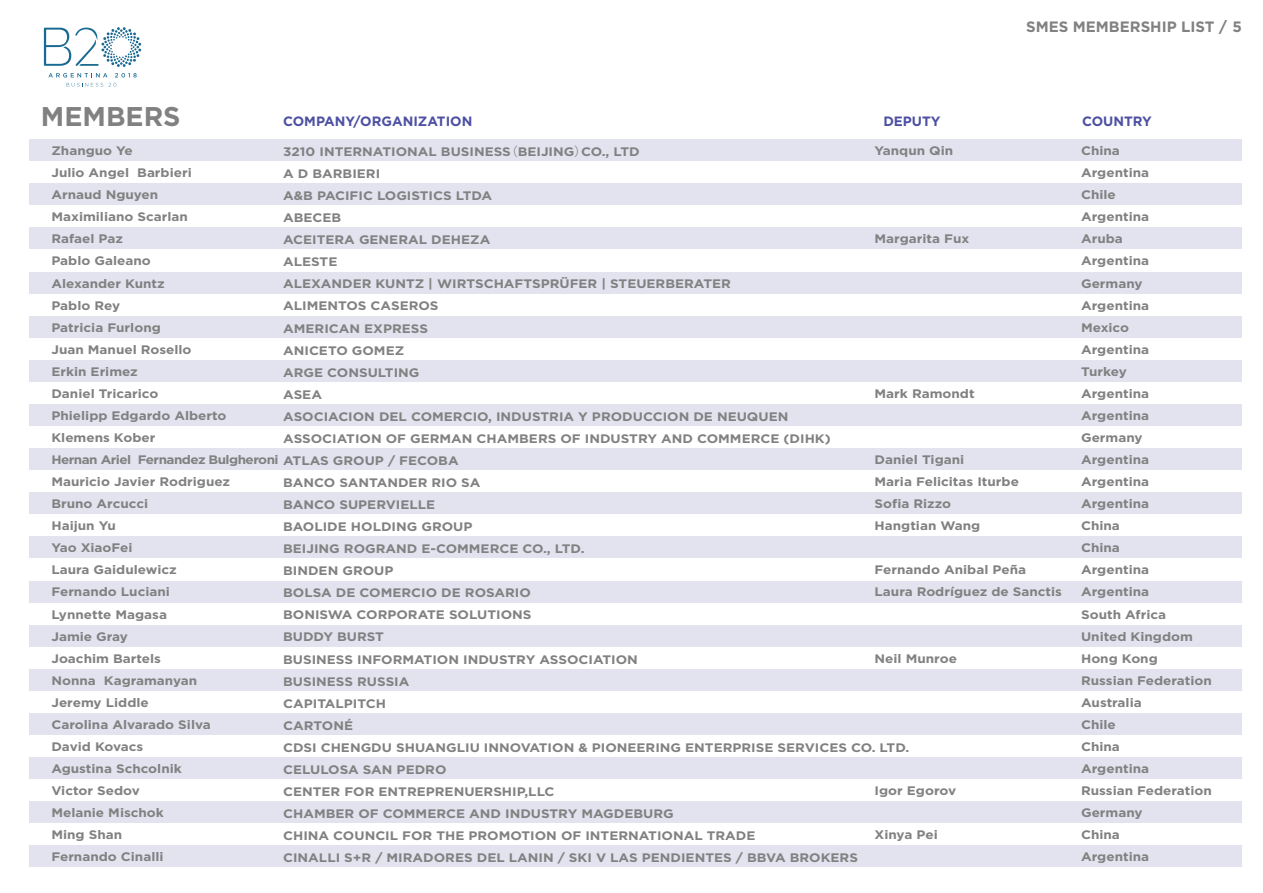
<style>
.page{position:relative;width:1263px;height:893px;background:#fff}
.page>*{position:absolute;margin:0;border:0;box-sizing:border-box;transform-origin:0 0}
.t1{font:700 27px "Gotham";color:#808180}
.t2{font:700 15px "Gotham";color:#808180}
.t3{font:700 13.5px "Gotham";color:#4d50a2}
.t4{font:700 12.3px/22px "Gotham";color:#808180;scale:1.1 1}
.s1{font-family:"Koz Go Pr 6 N";font-weight:400}
</style>
<div class="page">
<svg style="left:44px;top:27px;width:97px;height:40px"></svg>
<svg style="left:48px;top:73px;width:89px;height:14px"></svg>
<div style="left:29px;top:139px;width:1212px;height:22px;background:#e3e3f0"></div>
<div style="left:29px;top:183px;width:1212px;height:22px;background:#e3e3f0"></div>
<div style="left:29px;top:228px;width:1212px;height:21px;background:#e3e3f0"></div>
<div style="left:29px;top:272px;width:1212px;height:21px;background:#e3e3f0"></div>
<div style="left:29px;top:316px;width:1212px;height:22px;background:#e3e3f0"></div>
<div style="left:29px;top:360px;width:1212px;height:22px;background:#e3e3f0"></div>
<div style="left:29px;top:404px;width:1212px;height:22px;background:#e3e3f0"></div>
<div style="left:29px;top:448px;width:1212px;height:22px;background:#e3e3f0"></div>
<div style="left:29px;top:492px;width:1212px;height:22px;background:#e3e3f0"></div>
<div style="left:29px;top:537px;width:1212px;height:21px;background:#e3e3f0"></div>
<div style="left:29px;top:581px;width:1212px;height:21px;background:#e3e3f0"></div>
<div style="left:29px;top:625px;width:1212px;height:22px;background:#e3e3f0"></div>
<div style="left:29px;top:669px;width:1212px;height:22px;background:#e3e3f0"></div>
<div style="left:29px;top:713px;width:1212px;height:22px;background:#e3e3f0"></div>
<div style="left:29px;top:757px;width:1212px;height:22px;background:#e3e3f0"></div>
<div style="left:29px;top:801px;width:1212px;height:22px;background:#e3e3f0"></div>
<div style="left:29px;top:846px;width:1212px;height:21px;background:#e3e3f0"></div>
<p class="t2" style="left:1026px;top:18px;width:217px">SMES MEMBERSHIP LIST / 5</p>
<h1 class="t1" style="left:41px;top:101px;width:141px">MEMBERS</h1>
<p class="t3" style="left:283px;top:114px;width:191px">COMPANY/ORGANIZATION</p>
<p class="t3" style="left:883px;top:114px;width:59px">DEPUTY</p>
<p class="t3" style="left:1082px;top:114px;width:71px">COUNTRY</p>
<p class="t4" style="left:283px;top:140px;width:499px">3210 INTERNATIONAL BUSINESS<span class="s1">（</span>BEIJING<span class="s1">）</span>CO., LTD<br>A D BARBIERI<br>A&amp;B PACIFIC LOGISTICS LTDA<br>ABECEB<br>ACEITERA GENERAL DEHEZA<br>ALESTE<br>ALEXANDER KUNTZ | WIRTSCHAFTSPRÜFER | STEUERBERATER<br>ALIMENTOS CASEROS<br>AMERICAN EXPRESS<br>ANICETO GOMEZ<br>ARGE CONSULTING<br>ASEA<br>ASOCIACION DEL COMERCIO, INDUSTRIA Y PRODUCCION DE NEUQUEN<br>ASSOCIATION OF GERMAN CHAMBERS OF INDUSTRY AND COMMERCE (DIHK)</p>
<p class="t4" style="left:283px;top:471px;width:571px">BANCO SANTANDER RIO SA<br>BANCO SUPERVIELLE<br>BAOLIDE HOLDING GROUP<br>BEIJING ROGRAND E-COMMERCE CO., LTD.<br>BINDEN GROUP<br>BOLSA DE COMERCIO DE ROSARIO<br>BONISWA CORPORATE SOLUTIONS<br>BUDDY BURST<br>BUSINESS INFORMATION INDUSTRY ASSOCIATION<br>BUSINESS RUSSIA<br>CAPITALPITCH<br>CARTONÉ<br>CDSI CHENGDU SHUANGLIU INNOVATION &amp; PIONEERING ENTERPRISE SERVICES CO. LTD.<br>CELULOSA SAN PEDRO<br>CENTER FOR ENTREPRENUERSHIP,LLC<br>CHAMBER OF COMMERCE AND INDUSTRY MAGDEBURG<br>CHINA COUNCIL FOR THE PROMOTION OF INTERNATIONAL TRADE<br>CINALLI S+R / MIRADORES DEL LANIN / SKI V LAS PENDIENTES / BBVA BROKERS</p>
<p class="t4" style="left:51px;top:139px;width:372px">Zhanguo Ye<br>Julio Angel Barbieri<br>Arnaud Nguyen<br>Maximiliano Scarlan<br>Rafael Paz<br>Pablo Galeano<br>Alexander Kuntz<br>Pablo Rey<br>Patricia Furlong<br>Juan Manuel Rosello<br>Erkin Erimez<br>Daniel Tricarico<br>Phielipp Edgardo Alberto<br>Klemens Kober<br>Hernan Ariel Fernandez Bulgheroni ATLAS GROUP / FECOBA<br>Mauricio Javier Rodriguez<br>Bruno Arcucci<br>Haijun Yu<br>Yao XiaoFei<br>Laura Gaidulewicz<br>Fernando Luciani<br>Lynnette Magasa<br>Jamie Gray<br>Joachim Bartels<br>Nonna Kagramanyan<br>Jeremy Liddle<br>Carolina Alvarado Silva<br>David Kovacs<br>Agustina Schcolnik<br>Victor Sedov<br>Melanie Mischok<br>Ming Shan<br>Fernando Cinalli</p>
<p class="t4" style="left:874px;top:139px;width:73px">Yanqun Qin</p>
<p class="t4" style="left:874px;top:228px;width:88px">Margarita Fux</p>
<p class="t4" style="left:874px;top:382px;width:92px">Mark Ramondt</p>
<p class="t4" style="left:874px;top:448px;width:133px">Daniel Tigani<br>Maria Felicitas Iturbe<br>Sofia Rizzo<br>Hangtian Wang</p>
<p class="t4" style="left:874px;top:559px;width:172px">Fernando Anibal Peña<br>Laura Rodríguez de Sanctis</p>
<p class="t4" style="left:874px;top:647px;width:76px">Neil Munroe</p>
<p class="t4" style="left:874px;top:779px;width:76px">Igor Egorov</p>
<p class="t4" style="left:874px;top:823px;width:59px">Xinya Pei</p>
<p class="t4" style="left:1081px;top:139px;width:120px">China<br>Argentina<br>Chile<br>Argentina<br>Aruba<br>Argentina<br>Germany<br>Argentina<br>Mexico<br>Argentina<br>Turkey<br>Argentina<br>Argentina<br>Germany<br>Argentina<br>Argentina<br>Argentina<br>China<br>China<br>Argentina<br>Argentina<br>South Africa<br>United Kingdom<br>Hong Kong<br>Russian Federation<br>Australia<br>Chile<br>China<br>Argentina<br>Russian Federation<br>Germany<br>China<br>Argentina</p>
</div>
